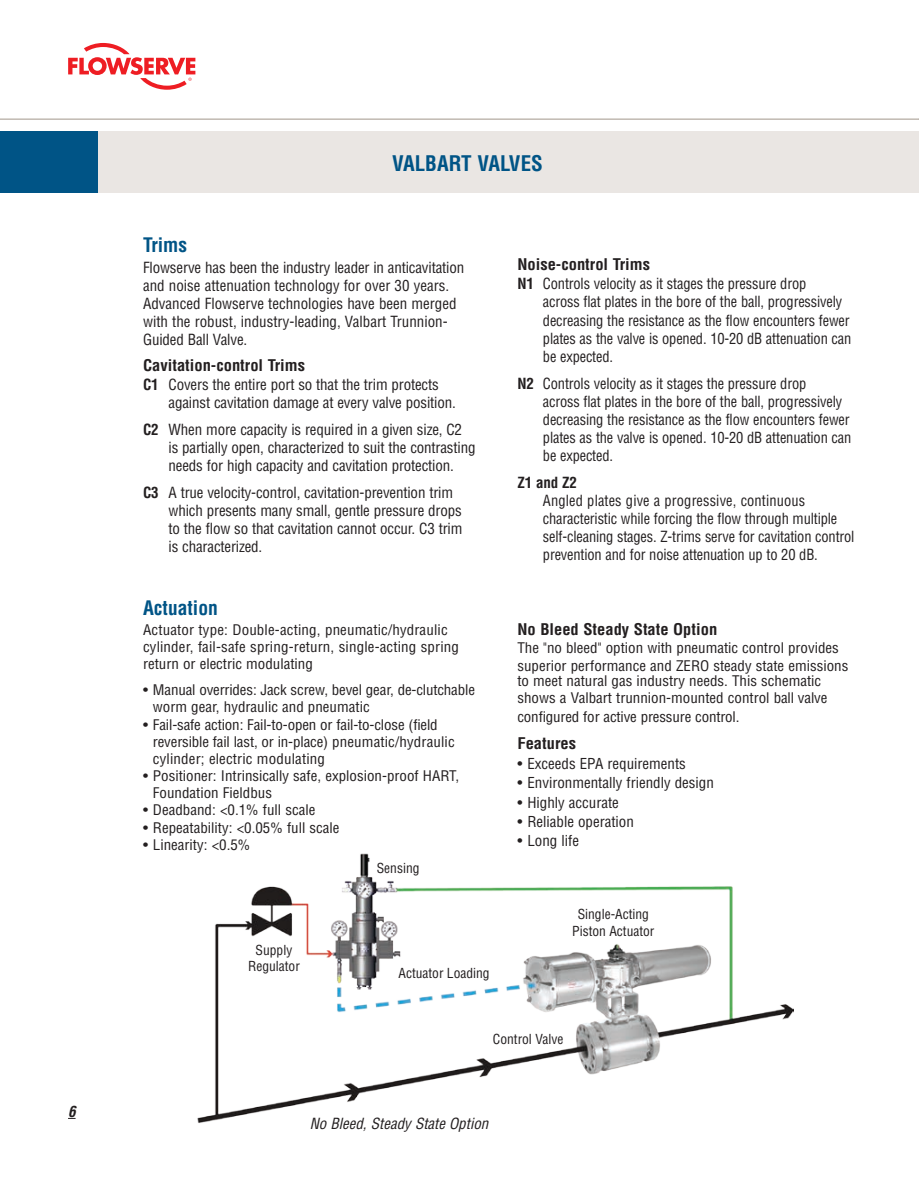
<style>
.page{position:relative;width:919px;height:1189px;background:#fff}
.page>*{position:absolute;margin:0;border:0;box-sizing:border-box;transform-origin:0 0}
.FCD-TOC_header{font:700 condensed 21px "Helvetica LT Std";color:#005486}
.FCD-Pump_Titles{font:700 condensed 19.5px "Helvetica LT Std";color:#005486}
.FCD-Prod_Features{font:700 condensed 15.75px "Helvetica LT Std";color:#231f20;scale:1.05 1}
.FCD-Prod_Desc{font:condensed 15px/18px "Helvetica LT Std";letter-spacing:-.01em;color:#231f20;scale:.96 1}
.FCD-Prod_Desc-2{font:condensed 15px/18px "Helvetica LT Std";letter-spacing:-.01em;color:#231f20}
.t1{font:italic condensed 15px "Helvetica LT Std";color:#231f20}
.t2{font:italic 700 condensed 15px "Helvetica LT Std";color:#231f20}
.t3{font:condensed 14.7px "Helvetica LT Std";color:#231f20}
.FCD-Prod_Desc-3{font:condensed 14.25px/17.1px "Helvetica LT Std";color:#231f20;scale:1.05 1}
.t4{font:condensed 13.5px/16.5px "Helvetica LT Std";color:#231f20;text-align:center}
.s1{font-weight:700}
</style>
<div class="page">
<div style="left:97px;top:132px;width:821px;height:61px;background:#eae6e3"></div>
<svg style="left:68px;top:43px;width:127px;height:47px"></svg>
<hr style="left:0;top:119px;width:918px;height:1px;background:#a1968b">
<div style="left:0;top:132px;width:98px;height:61px;background:#005486"></div>
<img style="left:197px;top:853px;width:596px;height:270px">
<p class="t2" style="left:68px;top:1101px;width:9px">6</p>
<p class="FCD-TOC_header" style="left:392px;top:151px;width:152px">VALBART VALVES</p>
<p class="FCD-Pump_Titles" style="left:143px;top:232px;width:46px">Trims</p>
<p class="FCD-Prod_Desc-2" style="left:143px;top:258px;width:323px">Flowserve has been the industry leader in anticavitation and noise attenuation technology for over 30 years.<br>Advanced Flowserve technologies have been merged with the robust, industry-leading, Valbart Trunnion-Guided Ball Valve.</p>
<p class="FCD-Prod_Features" style="left:143px;top:355px;width:156px">Cavitation-control Trims</p>
<p class="FCD-Prod_Desc-2" style="left:168px;top:376px;width:289px;text-indent:-26px"><span class="s1">C1</span> Covers the entire port so that the trim protects against cavitation damage at every valve position.</p>
<p class="FCD-Prod_Desc-2" style="left:168px;top:421px;width:308px;text-indent:-26px"><span class="s1">C2</span> When more capacity is required in a given size, C2 is partially open, characterized to suit the contrasting needs for high capacity and cavitation protection.</p>
<p class="FCD-Prod_Desc-2" style="left:168px;top:484px;width:295px;text-indent:-26px"><span class="s1">C3</span> A true velocity-control, cavitation-prevention trim which presents many small, gentle pressure drops to the flow so that cavitation cannot occur. C3 trim is characterized.</p>
<p class="FCD-Pump_Titles" style="left:143px;top:595px;width:76px">Actuation</p>
<p class="FCD-Prod_Desc-3" style="left:143px;top:621px;width:302px">Actuator type: Double-acting, pneumatic/hydraulic cylinder, fail-safe spring-return, single-acting spring return or electric modulating</p>
<p class="FCD-Prod_Desc-3" style="left:153px;top:681px;width:308px;text-indent:-10px">• Manual overrides: Jack screw, bevel gear, de-clutchable worm gear, hydraulic and pneumatic</p>
<p class="FCD-Prod_Desc-3" style="left:153px;top:715px;width:289px;text-indent:-10px">• Fail-safe action: Fail-to-open or fail-to-close (field reversible fail last, or in-place) pneumatic/hydraulic cylinder; electric modulating</p>
<p class="FCD-Prod_Desc-3" style="left:153px;top:767px;width:293px;text-indent:-10px">• Positioner: Intrinsically safe, explosion-proof HART,<br>Foundation Fieldbus</p>
<p class="FCD-Prod_Desc-3" style="left:143px;top:801px;width:165px">• Deadband: &lt;0.1% full scale</p>
<p class="FCD-Prod_Desc-3" style="left:143px;top:818px;width:188px">• Repeatability: &lt;0.05% full scale</p>
<p class="FCD-Prod_Desc-3" style="left:143px;top:835px;width:104px">• Linearity: &lt;0.5%</p>
<p class="t4" style="left:248px;top:941px;width:53px">Supply<br>Regulator</p>
<p class="t4" style="left:377px;top:859px;width:44px">Sensing</p>
<p class="t4" style="left:398px;top:964px;width:93px">Actuator Loading</p>
<p class="FCD-Prod_Features" style="left:517px;top:254px;width:128px">Noise-control Trims</p>
<p class="FCD-Prod_Desc" style="left:543px;top:275px;width:323px;text-indent:-26px"><span class="s1">N1</span> Controls velocity as it stages the pressure drop<br>across flat plates in the bore of the ball, progressively decreasing the resistance as the flow encounters fewer plates as the valve is opened. 10-20 dB attenuation can be expected.</p>
<p class="FCD-Prod_Desc" style="left:543px;top:374px;width:323px;text-indent:-26px"><span class="s1">N2</span> Controls velocity as it stages the pressure drop<br>across flat plates in the bore of the ball, progressively decreasing the resistance as the flow encounters fewer plates as the valve is opened. 10-20 dB attenuation can be expected.</p>
<p class="FCD-Prod_Desc" style="left:543px;top:473px;width:326px;text-indent:-26px"><span class="s1">Z1 and Z2<br></span>Angled plates give a progressive, continuous characteristic while forcing the flow through multiple self-cleaning stages. Z-trims serve for cavitation control prevention and for noise attenuation up to 20 dB.</p>
<p class="FCD-Prod_Features" style="left:517px;top:619px;width:192px">No Bleed Steady State Option</p>
<p class="FCD-Prod_Desc-3" style="left:517px;top:639px;width:316px">The "no bleed" option with pneumatic control provides superior performance and ZERO steady state emissions</p>
<p class="FCD-Prod_Desc-3" style="left:517px;top:672px;width:296px">to meet natural gas industry needs. This schematic shows a Valbart trunnion-mounted control ball valve</p>
<p class="FCD-Prod_Desc-3" style="left:517px;top:708px;width:213px">configured for active pressure control.</p>
<p class="FCD-Prod_Features" style="left:517px;top:733px;width:57px">Features</p>
<p class="t3" style="left:517px;top:754px;width:170px">• Exceeds EPA requirements</p>
<p class="t3" style="left:517px;top:773px;width:198px">• Environmentally friendly design</p>
<p class="t3" style="left:517px;top:793px;width:103px">• Highly accurate</p>
<p class="t3" style="left:517px;top:812px;width:118px">• Reliable operation</p>
<p class="t3" style="left:517px;top:831px;width:63px">• Long life</p>
<p class="t4" style="left:572px;top:905px;width:84px">Single-Acting<br>Piston Actuator</p>
<p class="t4" style="left:493px;top:1030px;width:72px">Control Valve</p>
<p class="t1" style="left:309px;top:1114px;width:180px">No Bleed, Steady State Option</p>
</div>
